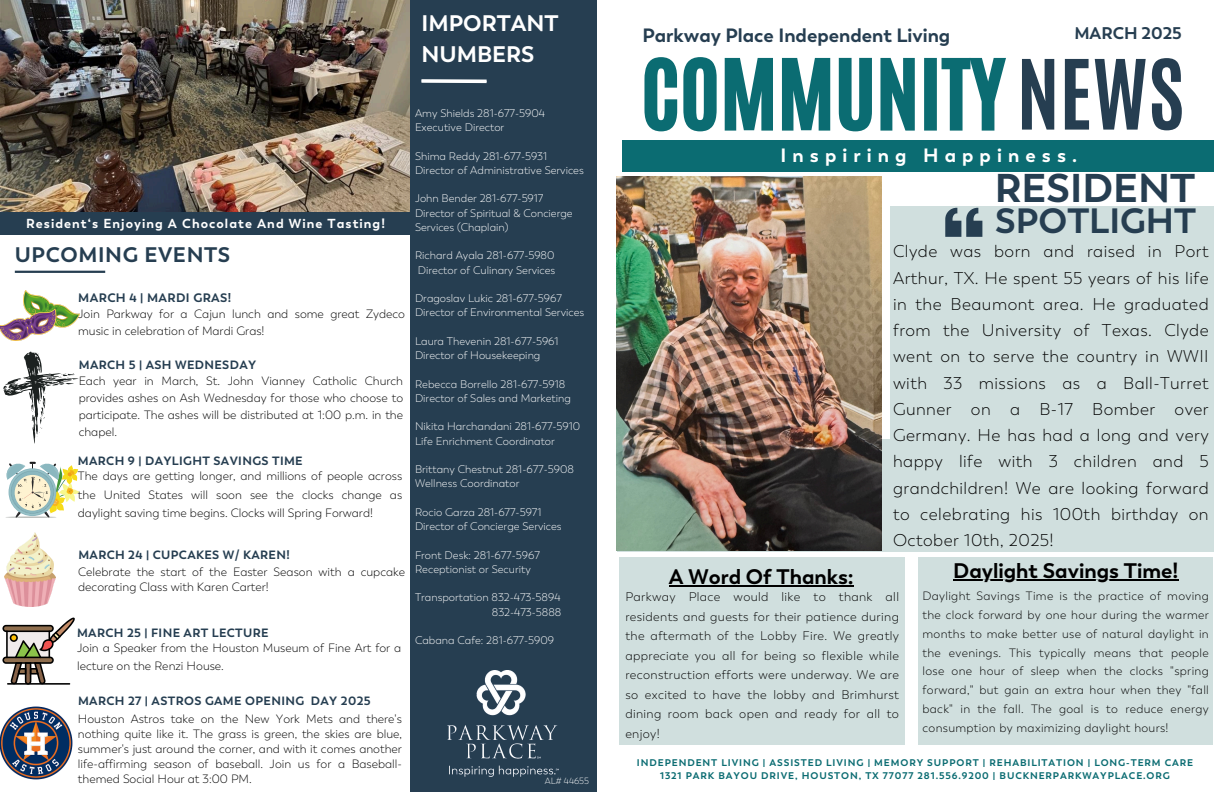
<style>
.page{position:relative;width:1224px;height:792px;background:#fff}
.page>*{position:absolute;margin:0;border:0;box-sizing:border-box;transform-origin:0 0}
.t1{font:82.2px "CA Generated";letter-spacing:.005em;color:#0b6c72}
.t2{font:700 40px "Trenda";color:#263e51}
.t3{font:700 35px "Trenda";color:#263e51}
.t4{font:700 22.4px/31.2px "Trenda";color:#fff}
.t5{font:700 21px "Trenda";color:#000}
.t6{font:700 21px "Trenda";letter-spacing:.03em;color:#263e51}
.t7{font:700 19.2px "Trenda";color:#263e51}
.t8{font:700 19.2px "Trenda";letter-spacing:.315em;color:#fff}
.t9{font:300 17px/26.2px "Trenda";letter-spacing:.025em;color:#000;text-align:justify}
.t10{font:700 16.9px "Trenda";color:#263e51}
.t11{font:700 13px "Trenda";letter-spacing:.08em;color:#fff}
.t12{font:300 12.5px/19.5px "Trenda";letter-spacing:.025em;color:#000;text-align:justify}
.t13{font:700 12.3px "Trenda";letter-spacing:.03em;color:#263e51}
.t14{font:300 12px/18.8px "Trenda";color:#000;text-align:justify}
.t15{font:700 12px "Trenda";letter-spacing:.03em;color:#263e51}
.t16{font:300 11px/14.2px "Trenda";color:#fff}
.t17{font:700 9.7px "Trenda";letter-spacing:.095em;color:#0b6c72}
.t18{font:300 9px "Trenda";color:#fff}
.s1{font-family:"Antonio";font-weight:700;color:#263e51}
</style>
<div class="page">
<div style="left:622px;top:141px;width:591px;height:31px;background:#0b6c72"></div>
<img style="left:0;top:0;width:410px;height:213px">
<div style="left:410px;top:0;width:187px;height:792px;background:#263e51"></div>
<img style="left:447px;top:671px;width:111px;height:106px">
<svg style="left:421px;top:79px;width:66px;height:5px"></svg>
<hr style="left:15px;top:271px;width:90px;height:2px;background:#263e51">
<div style="left:0;top:213px;width:412px;height:22px;background:#263e51"></div>
<div style="left:890px;top:206px;width:323px;height:235px;background:#d0dfde"></div>
<div style="left:617px;top:439px;width:596px;height:113px;background:#d0dfde"></div>
<img style="left:617px;top:177px;width:265px;height:373px">
<div style="left:918px;top:558px;width:295px;height:187px;background:#d0dfde"></div>
<svg style="left:945px;top:208px;width:37px;height:29px"></svg>
<div style="left:620px;top:558px;width:285px;height:187px;background:#d0dfde"></div>
<img style="left:0;top:706px;width:73px;height:73px">
<img style="left:0;top:291px;width:79px;height:49px">
<svg style="left:3px;top:351px;width:76px;height:93px"></svg>
<svg style="left:6px;top:461px;width:74px;height:57px"></svg>
<img style="left:4px;top:533px;width:52px;height:73px">
<svg style="left:2px;top:617px;width:73px;height:68px"></svg>
<hr style="left:953px;top:580px;width:225px;height:1px;background:#000">
<hr style="left:669px;top:585px;width:185px;height:2px;background:#000">
<p class="t4" style="left:421px;top:7px;width:139px">IMPORTANT<br>NUMBERS</p>
<p class="t7" style="left:642px;top:24px;width:309px">Parkway Place Independent Living</p>
<p class="t10" style="left:1074px;top:23px;width:109px">MARCH 2025</p>
<p class="t1" style="left:641px;top:36px;width:545px">COMMUNITY <span class="s1">NEWS</span></p>
<p class="t16" style="left:415px;top:106px;width:131px">Amy Shields 281-677-5904</p>
<p class="t16" style="left:415px;top:120px;width:91px">Executive Director</p>
<p class="t16" style="left:415px;top:149px;width:134px">Shima Reddy 281-677-5931</p>
<p class="t16" style="left:415px;top:163px;width:170px">Director of Administrative Services</p>
<p class="t16" style="left:415px;top:192px;width:130px">John Bender 281-677-5917</p>
<p class="t16" style="left:415px;top:206px;width:159px">Director of Spiritual &amp; Concierge<br>Services (Chaplain)</p>
<p class="t16" style="left:415px;top:249px;width:141px">Richard Ayala 281-677-5980</p>
<p class="t16" style="left:418px;top:263px;width:139px">Director of Culinary Services</p>
<p class="t16" style="left:415px;top:291px;width:148px">Dragoslav Lukic 281-677-5967</p>
<p class="t16" style="left:415px;top:306px;width:171px">Director of Environmental Services</p>
<p class="t16" style="left:415px;top:334px;width:145px">Laura Thevenin 281-677-5961</p>
<p class="t16" style="left:415px;top:348px;width:127px">Director of Housekeeping</p>
<h4 class="t16" style="left:415px;top:377px;width:152px">Rebecca Borrello 281-677-5918</h4>
<p class="t16" style="left:415px;top:391px;width:157px">Director of Sales and Marketing</p>
<p class="t16" style="left:415px;top:420px;width:167px">Nikita Harchandani 281-677-5910</p>
<p class="t16" style="left:415px;top:434px;width:141px">Life Enrichment Coordinator</p>
<p class="t16" style="left:415px;top:462px;width:160px">Brittany Chestnut 281-677-5908</p>
<p class="t16" style="left:415px;top:477px;width:106px">Wellness Coordinator</p>
<p class="t16" style="left:415px;top:505px;width:128px">Rocio Garza 281-677-5971</p>
<p class="t16" style="left:415px;top:519px;width:148px">Director of Concierge Services</p>
<p class="t16" style="left:415px;top:548px;width:126px">Front Desk: 281-677-5967</p>
<p class="t16" style="left:415px;top:562px;width:117px">Receptionist or Security</p>
<p class="t16" style="left:415px;top:591px;width:147px">Transportation 832-473-5894</p>
<p class="t16" style="left:492px;top:605px;width:71px">832-473-5888</p>
<p class="t16" style="left:415px;top:633px;width:141px">Cabana Cafe: 281-677-5909</p>
<p class="t8" style="left:781px;top:144px;width:298px">Inspiring Happiness.</p>
<p class="t2" style="left:995px;top:163px;width:202px">RESIDENT</p>
<p class="t11" style="left:26px;top:215px;width:360px">Resident‘s Enjoying A Chocolate And Wine Tasting!</p>
<p class="t3" style="left:995px;top:199px;width:202px">SPOTLIGHT</p>
<p class="t9" style="left:893px;top:239px;width:317px">Clyde was born and raised in Port Arthur, TX. He spent 55 years of his life in the Beaumont area. He graduated from the University of Texas. Clyde went on to serve the country in WWII with 33 missions as a Ball-Turret Gunner on a B-17 Bomber over Germany. He has had a long and very happy life with 3 children and 5 grandchildren! We are looking forward to celebrating his 100th birthday on October 10th, 2025!</p>
<p class="t6" style="left:15px;top:241px;width:217px">UPCOMING EVENTS</p>
<p class="t13" style="left:78px;top:290px;width:155px">MARCH 4 | MARDI GRAS!</p>
<p class="t14" style="left:78px;top:305px;width:328px;line-height:17.2px">Join Parkway for a Cajun lunch and some great Zydeco music in celebration of Mardi Gras!</p>
<p class="t15" style="left:79px;top:357px;width:179px">MARCH 5 | ASH WEDNESDAY</p>
<p class="t14" style="left:79px;top:372px;width:326px;line-height:17.2px">Each year in March, St. John Vianney Catholic Church provides ashes on Ash Wednesday for those who choose to participate. The ashes will be distributed at 1:00 p.m. in the chapel.</p>
<p class="t14" style="left:78px;top:467px;width:326px">The days are getting longer, and millions of people across the United States will soon see the clocks change as daylight saving time begins. Clocks will Spring Forward!</p>
<p class="t15" style="left:78px;top:453px;width:226px">MARCH 9 | DAYLIGHT SAVINGS TIME</p>
<p class="t15" style="left:78px;top:547px;width:213px">MARCH 24 | CUPCAKES W/ KAREN!</p>
<p class="t14" style="left:78px;top:565px;width:328px;line-height:15px">Celebrate the start of the Easter Season with a cupcake decorating Class with Karen Carter!</p>
<p class="t5" style="left:953px;top:558px;width:227px">Daylight Savings Time!</p>
<p class="t5" style="left:669px;top:563px;width:186px">A Word Of Thanks:</p>
<p class="t14" style="left:923px;top:587px;width:288px">Daylight Savings Time is the practice of moving the clock forward by one hour during the warmer months to make better use of natural daylight in the evenings. This typically means that people lose one hour of sleep when the clocks "spring forward," but gain an extra hour when they "fall back" in the fall. The goal is to reduce energy consumption by maximizing daylight hours!</p>
<p class="t12" style="left:625px;top:587px;width:275px">Parkway Place would like to thank all residents and guests for their patience during the aftermath of the Lobby Fire. We greatly appreciate you all for being so flexible while reconstruction efforts were underway. We are so excited to have the lobby and Brimhurst dining room back open and ready for all to enjoy!</p>
<p class="t15" style="left:77px;top:625px;width:193px">MARCH 25 | FINE ART LECTURE</p>
<p class="t14" style="left:77px;top:638px;width:326px">Join a Speaker from the Houston Museum of Fine Art for a lecture on the Renzi House.</p>
<h4 class="t15" style="left:78px;top:694px;width:294px">MARCH 27 | ASTROS GAME OPENING DAY 2025</h4>
<p class="t14" style="left:78px;top:712px;width:326px;line-height:15px">Houston Astros take on the New York Mets and there's nothing quite like it. The grass is green, the skies are blue, summer's just around the corner, and with it comes another life-affirming season of baseball. Join us for a Baseball&shy;themed Social Hour at 3:00 PM.</p>
<p class="t17" style="left:637px;top:757px;width:558px">INDEPENDENT LIVING | ASSISTED LIVING | MEMORY SUPPORT | REHABILITATION | LONG-TERM CARE</p>
<p class="t17" style="left:660px;top:770px;width:511px">1321 PARK BAYOU DRIVE, HOUSTON, TX 77077 281.556.9200 | BUCKNERPARKWAYPLACE.ORG</p>
<p class="t18" style="left:545px;top:776px;width:46px">AL# 44655</p>
</div>
